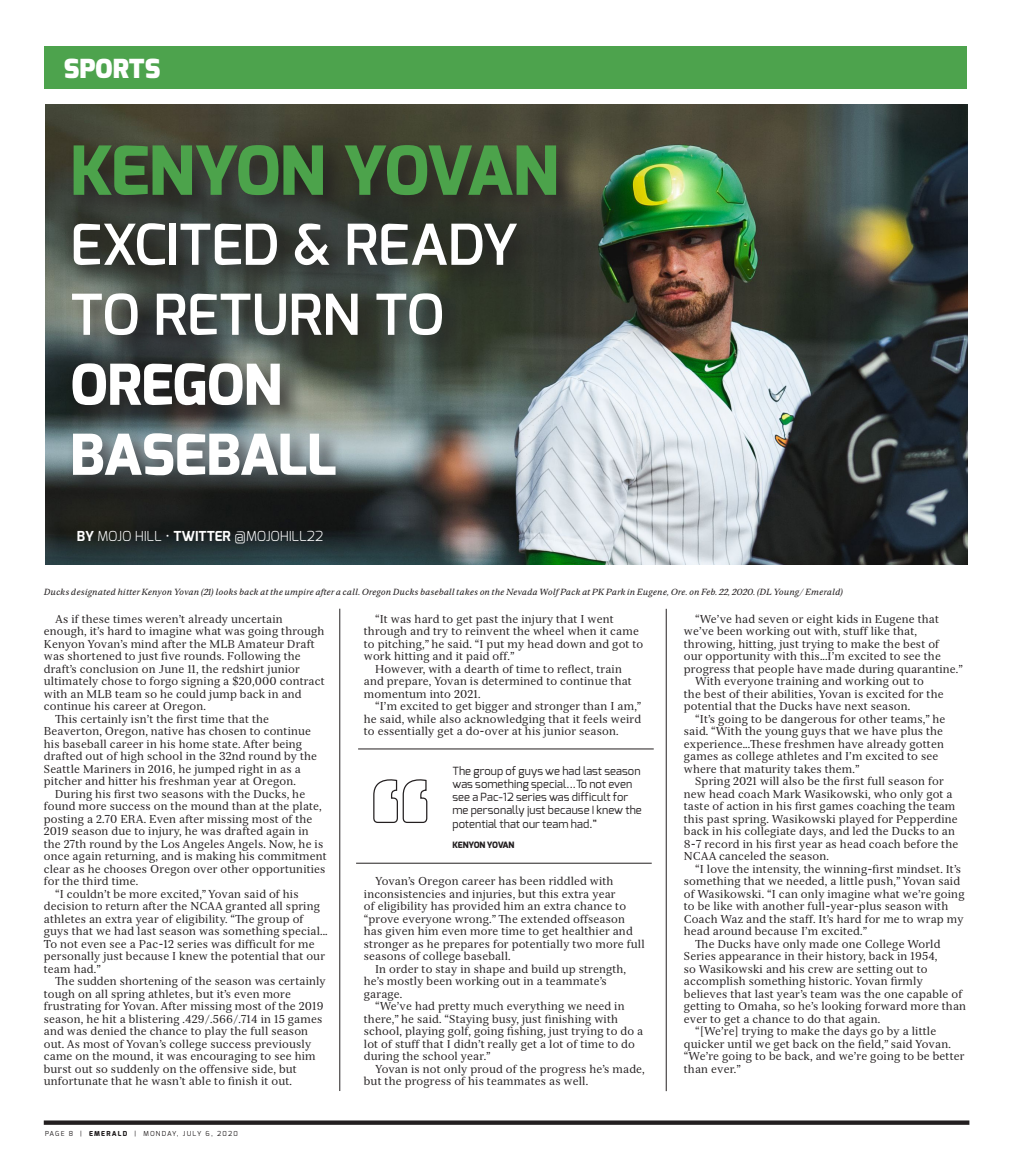
<style>
.page{position:relative;width:1013px;height:1170px;background:#fff}
.page>*{position:absolute;margin:0;border:0;box-sizing:border-box;transform-origin:0 0}
.t1{font:800 67.5px "Exo";letter-spacing:-.035em;color:#4ca34b}
.t2{font:600 56.25px/70px "Exo";letter-spacing:-.01em;color:#fff}
.t3{font:800 56.25px "Exo";letter-spacing:-.015em;color:#fff}
.t4{font:900 26.25px "Exo";color:#fff}
.t5{font:300 13.75px "Exo";color:#fff}
.Body{font:11.25px/12.5px "Serif 12 Beta";letter-spacing:.01em;color:#231f20}
.t6{font:11.25px/13.1px "Exo";letter-spacing:.01em;color:#231f20}
.Masthead___Body{font:italic 8.75px "Serif 6 Beta";letter-spacing:.02em;color:#231f20}
.t7{font:800 8.75px "Exo";letter-spacing:-.035em;color:#231f20}
.t8{font:6.88px "Exo";letter-spacing:.18em;color:#231f20}
.s1{font-weight:800}
.s2{font-weight:700}
</style>
<div class="page">
<div style="left:44px;top:1120px;width:925px;height:5px;background:#231f20"></div>
<div style="left:44px;top:46px;width:922px;height:43px;background:#4da34d"></div>
<img style="left:46px;top:105px;width:921px;height:460px">
<div style="left:66px;top:139px;width:513px;height:360px;background:#231f20;opacity:.8"></div>
<svg style="left:373px;top:779px;width:55px;height:44px"></svg>
<hr style="left:356px;top:863px;width:295px;height:1px;background:#231f20">
<hr style="left:358px;top:749px;width:295px;height:1px;background:#231f20">
<p class="t4" style="left:64px;top:51px;width:98px">SPORTS</p>
<p class="t1" style="left:70px;top:127px;width:490px">KENYON YOVAN</p>
<p class="t2" style="left:70px;top:209px;width:449px">EXCITED &amp; READY</p>
<p class="t2" style="left:70px;top:279px;width:375px">TO RETURN TO<br><span class="s1">OREGON</span></p>
<p class="t3" style="left:70px;top:418px;width:268px">BASEBALL</p>
<p class="t5" style="left:77px;top:527px;width:248px"><span class="s2">BY</span> MOJO HILL • <span class="s2">TWITTER</span> @MOJOHILL22</p>
<p class="Masthead___Body" style="left:44px;top:587px;width:800px">Ducks designated hitter Kenyon Yovan (21) looks back at the umpire after a call. Oregon Ducks baseball takes on the Nevada Wolf Pack at PK Park in Eugene, Ore. on Feb. 22, 2020. (DL Young/ Emerald)</p>
<p class="Body" style="left:44px;top:613px;width:282px;text-indent:11px">As if these times weren’t already uncertain enough, it’s hard to imagine what was going through Kenyon Yovan’s mind after the MLB Amateur Draft was shortened to just five rounds. Following the draft’s conclusion on June 11, the redshirt junior ultimately chose to forgo signing a $20,000 contract with an MLB team so he could jump back in and continue his career at Oregon.</p>
<p class="Body" style="left:44px;top:713px;width:275px;text-indent:11px">This certainly isn’t the first time that the Beaverton, Oregon, native has chosen to continue his baseball career in his home state. After being drafted out of high school in the 32nd round by the Seattle Mariners in 2016, he jumped right in as a pitcher and hitter his freshman year at Oregon.</p>
<p class="Body" style="left:44px;top:788px;width:284px;text-indent:11px">During his first two seasons with the Ducks, he found more success on the mound than at the plate, posting a 2.70 ERA. Even after missing most of the 2019 season due to injury, he was drafted again in the 27th round by the Los Angeles Angels. Now, he is once again returning, and is making his commitment clear as he chooses Oregon over other opportunities for the third time.</p>
<p class="Body" style="left:44px;top:888px;width:285px;text-indent:11px">“I couldn’t be more excited,” Yovan said of his decision to return after the NCAA granted all spring athletes an extra year of eligibility. “The group of guys that we had last season was something special...<br>To not even see a Pac-12 series was difficult for me personally just because I knew the potential that our team had.”</p>
<p class="Body" style="left:44px;top:975px;width:283px;text-indent:11px">The sudden shortening of the season was certainly tough on all spring athletes, but it’s even more frustrating for Yovan. After missing most of the 2019 season, he hit a blistering .429/.566/.714 in 15 games and was denied the chance to play the full season out. As most of Yovan’s college success previously came on the mound, it was encouraging to see him burst out so suddenly on the offensive side, but unfortunate that he wasn’t able to finish it out.</p>
<p class="Body" style="left:364px;top:613px;width:281px;text-indent:11px">“It was hard to get past the injury that I went through and try to reinvent the wheel when it came to pitching,” he said. “I put my head down and got to work hitting and it paid off.”</p>
<p class="Body" style="left:364px;top:663px;width:269px;text-indent:11px">However, with a dearth of time to reflect, train and prepare, Yovan is determined to continue that momentum into 2021.</p>
<p class="Body" style="left:364px;top:700px;width:279px;text-align:justify;text-indent:11px">“I’m excited to get bigger and stronger than I am,” he said, while also acknowledging that it feels weird to essentially get a do-over at his junior season.</p>
<p class="Body" style="left:684px;top:613px;width:281px;text-indent:11px">“We’ve had seven or eight kids in Eugene that we’ve been working out with, stuff like that, throwing, hitting, just trying to make the best of<br>our opportunity with this...I’m excited to see the progress that people have made during quarantine.”</p>
<p class="Body" style="left:684px;top:675px;width:261px;text-indent:11px">With everyone training and working out to the best of their abilities, Yovan is excited for the potential that the Ducks have next season.</p>
<p class="Body" style="left:684px;top:713px;width:263px;text-indent:11px">“It’s going to be dangerous for other teams,” he said. “With the young guys that we have plus the experience...These freshmen have already gotten games as college athletes and I’m excited to see where that maturity takes them.”</p>
<p class="Body" style="left:684px;top:775px;width:276px;text-indent:11px">Spring 2021 will also be the first full season for new head coach Mark Wasikowski, who only got a taste of action in his first games coaching the team this past spring. Wasikowski played for Pepperdine back in his collegiate days, and led the Ducks to an 8-7 record in his first year as head coach before the NCAA canceled the season.</p>
<p class="Body" style="left:684px;top:863px;width:282px;text-indent:11px">“I love the intensity, the winning-first mindset. It’s something that we needed, a little push,” Yovan said of Wasikowski. “I can only imagine what we’re going to be like with another full-year-plus season with Coach Waz and the staff. It’s hard for me to wrap my head around because I’m excited.”</p>
<p class="Body" style="left:684px;top:938px;width:284px;text-indent:11px">The Ducks have only made one College World Series appearance in their history, back in 1954,<br>so Wasikowski and his crew are setting out to accomplish something historic. Yovan firmly believes that last year’s team was the one capable of getting to Omaha, so he’s looking forward more than ever to get a chance to do that again.</p>
<p class="Body" style="left:684px;top:1025px;width:282px;text-indent:11px">“[We’re] trying to make the days go by a little quicker until we get back on the field,” said Yovan. “We’re going to be back, and we’re going to be better than ever.”</p>
<p class="t6" style="left:452px;top:764px;width:191px">The group of guys we had last season was something special...To not even see a Pac-12 series was difficult for me personally just because I knew the potential that our team had.”</p>
<p class="t7" style="left:452px;top:839px;width:63px">KENYON YOVAN</p>
<p class="Body" style="left:364px;top:875px;width:282px;text-indent:11px">Yovan’s Oregon career has been riddled with inconsistencies and injuries, but this extra year<br>of eligibility has provided him an extra chance to “prove everyone wrong.” The extended offseason has given him even more time to get healthier and stronger as he prepares for potentially two more full seasons of college baseball.</p>
<p class="Body" style="left:364px;top:963px;width:264px;text-indent:11px">In order to stay in shape and build up strength, he’s mostly been working out in a teammate’s garage.</p>
<p class="Body" style="left:364px;top:1000px;width:281px;text-indent:11px">“We’ve had pretty much everything we need in there,” he said. “Staying busy, just finishing with school, playing golf, going fishing, just trying to do a lot of stuff that I didn’t really get a lot of time to do during the school year.”</p>
<p class="Body" style="left:364px;top:1063px;width:282px;text-indent:11px">Yovan is not only proud of the progress he’s made, but the progress of his teammates as well.</p>
<p class="t8" style="left:45px;top:1129px;width:194px">PAGE 8 | <span class="s1">EMERALD</span> | MONDAY, JULY 6, 2020</p>
</div>
